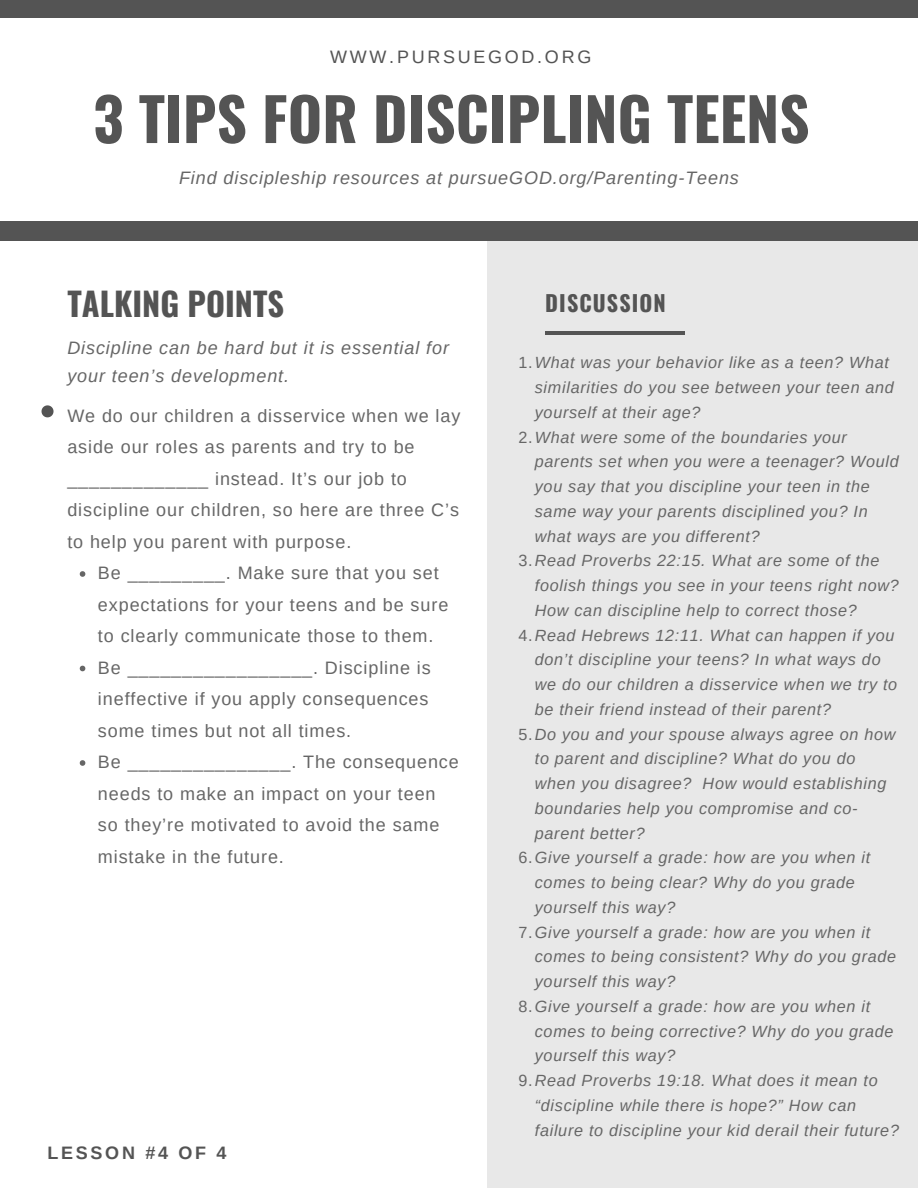
<style>
.page{position:relative;width:918px;height:1188px;background:#fff}
.page>*{position:absolute;margin:0;border:0;box-sizing:border-box;transform-origin:0 0}
.t1{font:700 59.1px "Oswald";color:#545454}
.t2{font:700 32.4px "Oswald";color:#545454}
.t3{font:700 22.05px "Oswald";letter-spacing:.05em;color:#545454}
.t4{font:18px/31.5px "Arimo";letter-spacing:.05em;color:#666}
.t5{font:italic 18px/28.2px "Arimo";letter-spacing:.05em;color:#666}
.t6{font:18px "Arimo";letter-spacing:.15em;color:#545454}
.t7{font:700 18px "Arimo";letter-spacing:.15em;color:#545454}
.t8{font:italic 16.2px/24.8px "Arimo";letter-spacing:.045em;color:#666}
.s1{font-style:normal}
</style>
<div class="page">
<div style="left:0;top:0;width:918px;height:18px;background:#545454"></div>
<div style="left:488px;top:241px;width:430px;height:947px;background:#e8e8e8"></div>
<svg style="left:42px;top:405px;width:12px;height:12px"></svg>
<hr style="left:545px;top:332px;width:140px;height:3px;background:#545454">
<svg style="left:80px;top:571px;width:5px;height:6px"></svg>
<svg style="left:80px;top:666px;width:5px;height:5px"></svg>
<svg style="left:80px;top:760px;width:5px;height:6px"></svg>
<div style="left:0;top:222px;width:918px;height:19px;background:#545454"></div>
<p class="t6" style="left:330px;top:46px;width:263px">WWW.PURSUEGOD.ORG</p>
<p class="t1" style="left:93px;top:73px;width:718px">3 TIPS FOR DISCIPLING TEENS</p>
<p class="t5" style="left:179px;top:163px;width:561px">Find discipleship resources at pursueGOD.org/Parenting-Teens</p>
<p class="t2" style="left:67px;top:278px;width:218px">TALKING POINTS</p>
<p class="t5" style="left:67px;top:334px;width:383px">Discipline can be hard but it is essential for your teen’s development.</p>
<p class="t4" style="left:67px;top:400px;width:394px">We do our children a disservice when we lay aside our roles as parents and try to be _____________ instead. It’s our job to discipline our children, so here are three C’s to help you parent with purpose.</p>
<p class="t4" style="left:98px;top:557px;width:352px">Be _________. Make sure that you set expectations for your teens and be sure to clearly communicate those to them.</p>
<p class="t4" style="left:98px;top:652px;width:334px">Be _________________. Discipline is ineffective if you apply consequences some times but not all times.</p>
<p class="t4" style="left:98px;top:746px;width:362px">Be _______________. The consequence needs to make an impact on your teen so they’re motivated to avoid the same mistake in the future.</p>
<p class="t7" style="left:48px;top:1143px;width:181px">LESSON #4 OF 4</p>
<p class="t3" style="left:545px;top:286px;width:122px">DISCUSSION</p>
<p class="t8" style="left:535px;top:350px;width:361px;text-indent:-16px"><span class="s1">1.</span>What was your behavior like as a teen? What similarities do you see between your teen and yourself at their age?</p>
<p class="t8" style="left:535px;top:425px;width:366px;text-indent:-16px"><span class="s1">2.</span>What were some of the boundaries your parents set when you were a teenager? Would you say that you discipline your teen in the same way your parents disciplined you? In what ways are you different?</p>
<p class="t8" style="left:535px;top:548px;width:366px;text-indent:-16px"><span class="s1">3.</span>Read Proverbs 22:15. What are some of the foolish things you see in your teens right now?<br>How can discipline help to correct those?</p>
<p class="t8" style="left:535px;top:623px;width:364px;text-indent:-16px"><span class="s1">4.</span>Read Hebrews 12:11. What can happen if you don’t discipline your teens? In what ways do we do our children a disservice when we try to be their friend instead of their parent?</p>
<p class="t8" style="left:535px;top:722px;width:362px;text-indent:-16px"><span class="s1">5.</span>Do you and your spouse always agree on how to parent and discipline? What do you do when you disagree? How would establishing boundaries help you compromise and co&shy;parent better?</p>
<p class="t8" style="left:535px;top:845px;width:337px;text-indent:-16px"><span class="s1">6.</span>Give yourself a grade: how are you when it comes to being clear? Why do you grade yourself this way?</p>
<p class="t8" style="left:535px;top:920px;width:363px;text-indent:-16px"><span class="s1">7.</span>Give yourself a grade: how are you when it comes to being consistent? Why do you grade yourself this way?</p>
<p class="t8" style="left:535px;top:994px;width:360px;text-indent:-16px"><span class="s1">8.</span>Give yourself a grade: how are you when it comes to being corrective? Why do you grade yourself this way?</p>
<p class="t8" style="left:535px;top:1068px;width:366px;text-indent:-16px"><span class="s1">9.</span>Read Proverbs 19:18. What does it mean to “discipline while there is hope?” How can failure to discipline your kid derail their future?</p>
</div>
